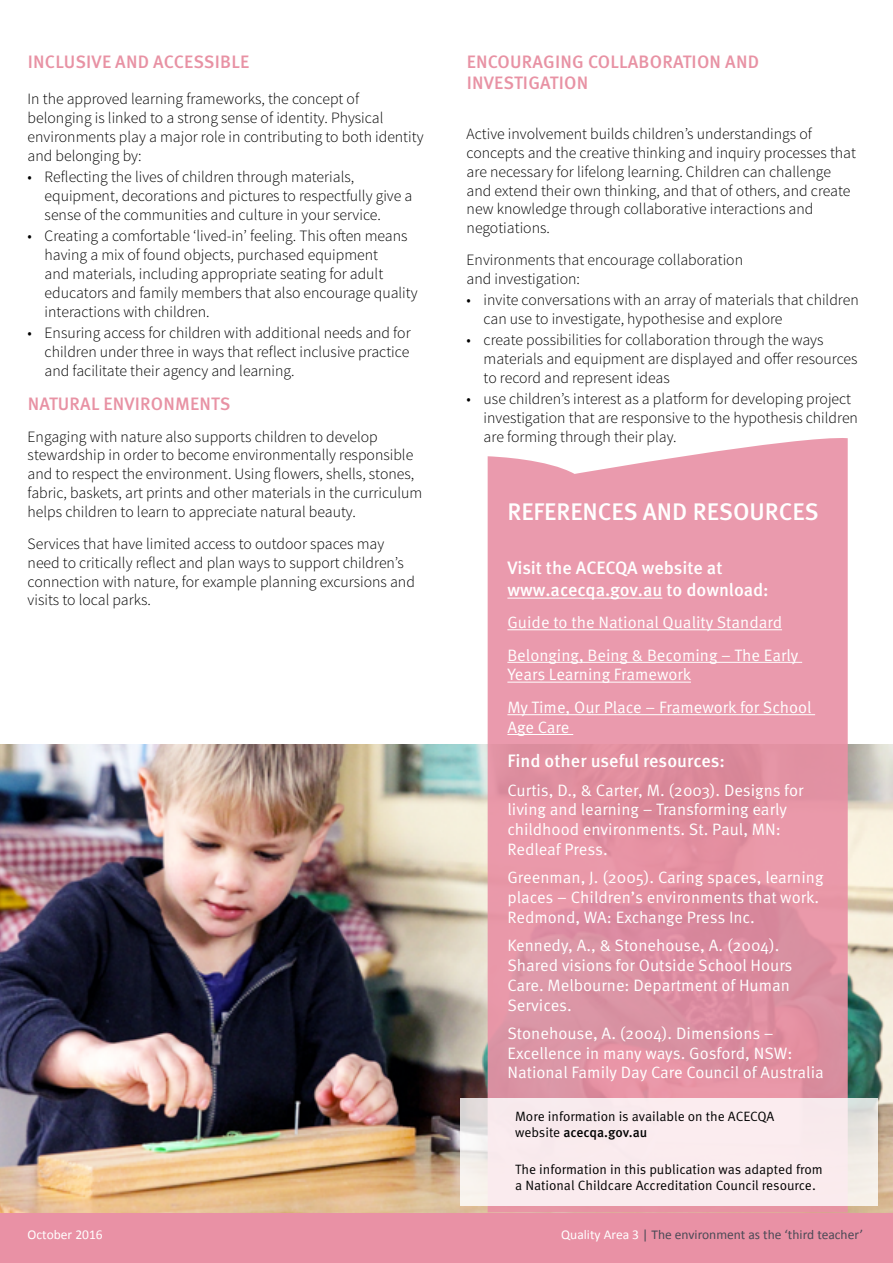
<style>
.page{position:relative;width:893px;height:1263px;background:#fff}
.page>*{position:absolute;margin:0;border:0;box-sizing:border-box;transform-origin:0 0}
.t1{font:500 24px "Meta Pro";color:#fff}
.t2{font:500 18px/21.6px "Meta Pro";letter-spacing:.01em;color:#e892a4}
.t3{font:500 18px/21.6px "Meta Pro";letter-spacing:-.005em;color:#fff}
.t4{font:16.5px/19.8px "Meta Pro";color:#fff}
.t5{font:300 15.75px/18.9px "Source Sans Pro";color:#000}
.t6{font:300 15.75px/18.9px "Source Sans Pro";color:#000101}
.t7{font:13.5px/16.2px "Meta Pro";color:#000}
.t8{font:13.5px "Calibri";color:#4b4a56}
.t9{font:13.5px "Calibri";color:#fff}
.s1{font-weight:500}
.s2{color:#fff}
</style>
<div class="page">
<div style="left:0;top:1212px;width:893px;height:51px;background:#e991a5"></div>
<img style="left:0;top:744px;width:892px;height:468px">
<svg style="left:488px;top:438px;width:360px;height:774px;background:#e598a9"></svg>
<hr style="left:507px;top:598px;width:155px;height:1px;background:#fff">
<hr style="left:507px;top:629px;width:275px;height:1px;background:#fff">
<hr style="left:507px;top:662px;width:295px;height:1px;background:#fff">
<hr style="left:507px;top:682px;width:184px;height:1px;background:#fff">
<hr style="left:507px;top:714px;width:308px;height:1px;background:#fff">
<hr style="left:507px;top:734px;width:66px;height:1px;background:#fff">
<svg style="left:460px;top:1098px;width:418px;height:108px;background:#f7eaec"></svg>
<p class="t2" style="left:28px;top:51px;width:223px">INCLUSIVE AND ACCESSIBLE</p>
<p class="t5" style="left:28px;top:90px;width:397px">In the approved learning frameworks, the concept of belonging is linked to a strong sense of identity. Physical environments play a major role in contributing to both identity and belonging by:</p>
<p class="t5" style="left:45px;top:168px;width:369px;text-indent:-17px">• Reflecting the lives of children through materials, equipment, decorations and pictures to respectfully give a sense of the communities and culture in your service.</p>
<p class="t5" style="left:45px;top:226px;width:374px;text-indent:-17px">• Creating a comfortable ‘lived-in’ feeling. This often means having a mix of found objects, purchased equipment<br>and materials, including appropriate seating for adult educators and family members that also encourage quality interactions with children.</p>
<p class="t5" style="left:45px;top:323px;width:368px;text-align:justify;text-indent:-17px">• Ensuring access for children with additional needs and for children under three in ways that reflect inclusive practice and facilitate their agency and learning.</p>
<p class="t2" style="left:28px;top:393px;width:204px">NATURAL ENVIRONMENTS</p>
<p class="t5" style="left:28px;top:427px;width:396px">Engaging with nature also supports children to develop stewardship in order to become environmentally responsible and to respect the environment. Using flowers, shells, stones, fabric, baskets, art prints and other materials in the curriculum helps children to learn to appreciate natural beauty.</p>
<p class="t5" style="left:28px;top:534px;width:389px">Services that have limited access to outdoor spaces may need to critically reflect and plan ways to support children’s connection with nature, for example planning excursions and visits to local parks.</p>
<p class="t2" style="left:467px;top:51px;width:294px">ENCOURAGING COLLABORATION AND<br>INVESTIGATION</p>
<p class="t5" style="left:467px;top:124px;width:391px">Active involvement builds children’s understandings of concepts and the creative thinking and inquiry processes that are necessary for lifelong learning. Children can challenge and extend their own thinking, and that of others, and create new knowledge through collaborative interactions and negotiations.</p>
<p class="t6" style="left:467px;top:250px;width:278px">Environments that encourage collaboration and investigation:</p>
<p class="t5" style="left:484px;top:290px;width:377px;text-indent:-17px">• invite conversations with an array of materials that children can use to investigate, hypothesise and explore</p>
<p class="t5" style="left:484px;top:330px;width:375px;text-indent:-17px">• create possibilities for collaboration through the ways materials and equipment are displayed and offer resources to record and represent ideas</p>
<p class="t5" style="left:484px;top:389px;width:376px;text-indent:-17px">• use children’s interest as a platform for developing project investigation that are responsive to the hypothesis children are forming through their play.</p>
<h1 class="t1" style="left:507px;top:496px;width:313px">REFERENCES AND RESOURCES</h1>
<p class="t3" style="left:507px;top:557px;width:263px">Visit the ACECQA website at www.acecqa.gov.au to download:</p>
<p class="t4" style="left:507px;top:607px;width:293px;line-height:32.5px">Guide to the National Quality Standard<br>Belonging, Being &amp; Becoming – The Early</p>
<p class="t4" style="left:507px;top:659px;width:306px;line-height:32.5px">Years Learning Framework<br>My Time, Our Place – Framework for School</p>
<p class="t4" style="left:507px;top:718px;width:64px">Age Care</p>
<p class="t3" style="left:507px;top:751px;width:219px">Find other useful resources:</p>
<p class="t4" style="left:507px;top:780px;width:298px">Curtis, D., &amp; Carter, M. (2003). Designs for living and learning – Transforming early childhood environments. St. Paul, MN:<br>Redleaf Press.</p>
<p class="t4" style="left:507px;top:868px;width:318px">Greenman, J. (2005). Caring spaces, learning places – Children’s environments that work.<br>Redmond, WA: Exchange Press Inc.</p>
<p class="t4" style="left:507px;top:936px;width:287px">Kennedy, A., &amp; Stonehouse, A. (2004).<br>Shared visions for Outside School Hours<br>Care. Melbourne: Department of Human<br>Services.</p>
<p class="t4" style="left:507px;top:1024px;width:318px">Stonehouse, A. (2004). Dimensions –<br>Excellence in many ways. Gosford, NSW:<br>National Family Day Care Council of Australia</p>
<p class="t7" style="left:515px;top:1109px;width:261px">More information is available on the ACECQA website <span class="s1">acecqa.gov.au</span></p>
<p class="t7" style="left:515px;top:1161px;width:309px">The information in this publication was adapted from a National Childcare Accreditation Council resource.</p>
<p class="t9" style="left:28px;top:1226px;width:77px">October 2016</p>
<p class="t8" style="left:561px;top:1226px;width:303px"><span class="s2">Quality Area 3</span> | The environment as the ‘third teacher’</p>
</div>
